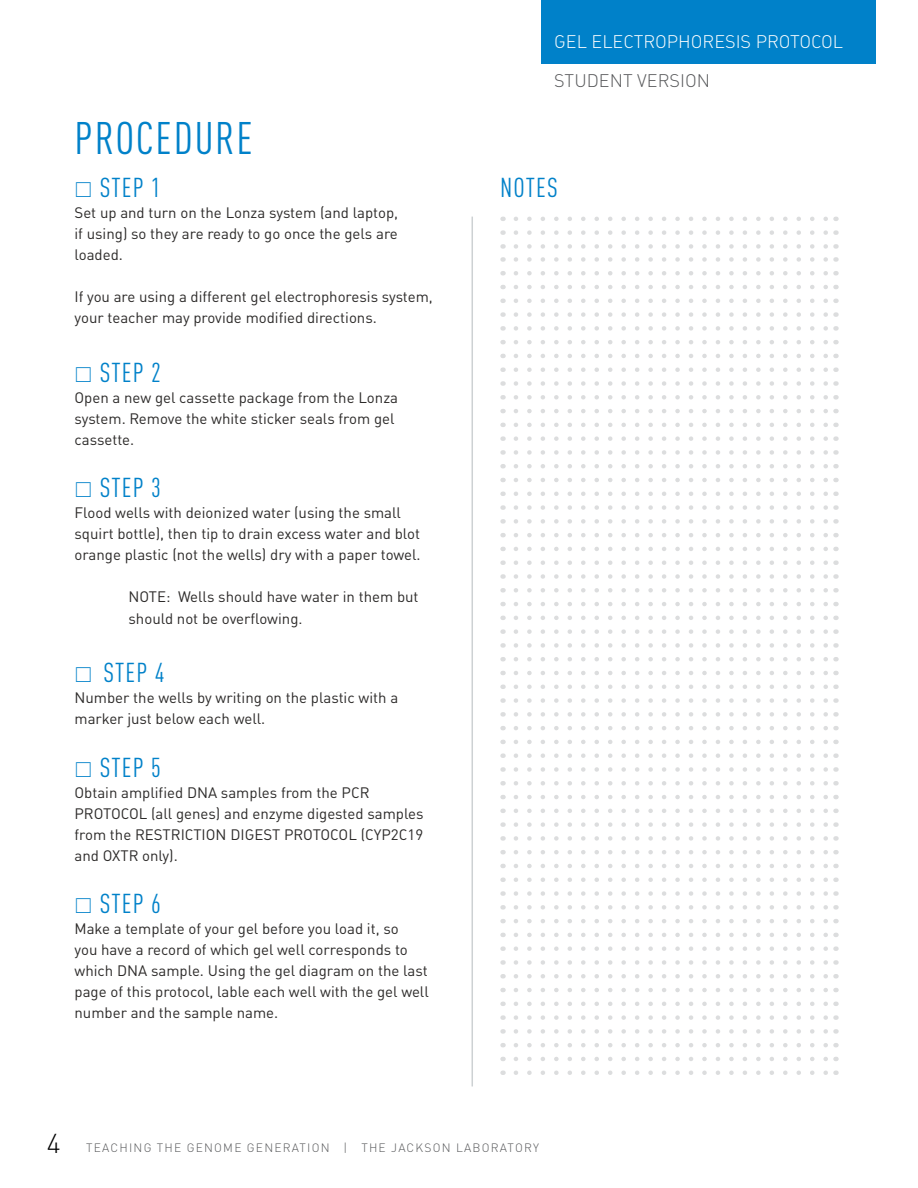
<style>
.page{position:relative;width:918px;height:1188px;background:#fff}
.page>*{position:absolute;margin:0;border:0;box-sizing:border-box;transform-origin:0 0}
.t1{font:condensed 45px "DINOT";letter-spacing:.04em;color:#0081c9}
.t2{font:condensed 27px "DINOT";letter-spacing:.04em;color:#0081c9}
.t3{font:300 27px "DINOT";color:#000}
.t4{font:300 18px "DINOT";color:#fff}
.t5{font:300 18px "DINOT";color:#58595b}
.t6{font:15px/21px "DINOT";color:#2c2a29}
.t7{font:300 12px "DINOT";letter-spacing:.1em;color:#58595b}
</style>
<div class="page">
<div style="left:541px;top:0;width:335px;height:64px;background:#0081c9"></div>
<hr style="left:472px;top:217px;width:1px;height:869px;background:#cdd1d3">
<svg style="left:516px;top:271px;width:312px;height:4px"></svg>
<svg style="left:516px;top:478px;width:312px;height:4px"></svg>
<svg style="left:516px;top:285px;width:312px;height:4px"></svg>
<svg style="left:516px;top:492px;width:312px;height:4px"></svg>
<svg style="left:516px;top:299px;width:312px;height:4px"></svg>
<svg style="left:516px;top:505px;width:312px;height:5px"></svg>
<svg style="left:516px;top:312px;width:312px;height:5px"></svg>
<svg style="left:516px;top:519px;width:312px;height:5px"></svg>
<svg style="left:516px;top:326px;width:312px;height:5px"></svg>
<svg style="left:516px;top:533px;width:312px;height:4px"></svg>
<svg style="left:516px;top:340px;width:312px;height:4px"></svg>
<svg style="left:516px;top:547px;width:312px;height:4px"></svg>
<svg style="left:516px;top:354px;width:312px;height:4px"></svg>
<svg style="left:516px;top:560px;width:312px;height:5px"></svg>
<svg style="left:516px;top:367px;width:312px;height:5px"></svg>
<svg style="left:516px;top:574px;width:312px;height:5px"></svg>
<svg style="left:516px;top:381px;width:312px;height:5px"></svg>
<svg style="left:516px;top:588px;width:312px;height:5px"></svg>
<svg style="left:516px;top:395px;width:312px;height:5px"></svg>
<svg style="left:516px;top:602px;width:312px;height:4px"></svg>
<svg style="left:516px;top:409px;width:312px;height:4px"></svg>
<svg style="left:516px;top:616px;width:312px;height:4px"></svg>
<svg style="left:516px;top:423px;width:312px;height:4px"></svg>
<svg style="left:516px;top:629px;width:312px;height:5px"></svg>
<svg style="left:516px;top:436px;width:312px;height:5px"></svg>
<svg style="left:516px;top:643px;width:312px;height:5px"></svg>
<svg style="left:516px;top:450px;width:312px;height:5px"></svg>
<svg style="left:516px;top:671px;width:312px;height:4px"></svg>
<svg style="left:516px;top:464px;width:312px;height:4px"></svg>
<svg style="left:516px;top:698px;width:312px;height:5px"></svg>
<svg style="left:516px;top:257px;width:312px;height:5px"></svg>
<svg style="left:516px;top:657px;width:312px;height:4px"></svg>
<svg style="left:516px;top:685px;width:312px;height:4px"></svg>
<svg style="left:516px;top:740px;width:312px;height:4px"></svg>
<svg style="left:516px;top:891px;width:312px;height:5px"></svg>
<svg style="left:516px;top:753px;width:312px;height:5px"></svg>
<svg style="left:516px;top:905px;width:312px;height:5px"></svg>
<svg style="left:516px;top:767px;width:312px;height:5px"></svg>
<svg style="left:516px;top:919px;width:312px;height:4px"></svg>
<svg style="left:516px;top:781px;width:312px;height:5px"></svg>
<svg style="left:516px;top:933px;width:312px;height:4px"></svg>
<svg style="left:516px;top:795px;width:312px;height:4px"></svg>
<svg style="left:516px;top:946px;width:312px;height:5px"></svg>
<svg style="left:516px;top:960px;width:312px;height:5px"></svg>
<svg style="left:516px;top:974px;width:312px;height:5px"></svg>
<svg style="left:516px;top:988px;width:312px;height:4px"></svg>
<svg style="left:516px;top:1002px;width:312px;height:4px"></svg>
<svg style="left:516px;top:809px;width:312px;height:4px"></svg>
<svg style="left:516px;top:1015px;width:312px;height:5px"></svg>
<svg style="left:516px;top:822px;width:312px;height:5px"></svg>
<svg style="left:516px;top:1029px;width:312px;height:5px"></svg>
<svg style="left:516px;top:836px;width:312px;height:5px"></svg>
<svg style="left:516px;top:1043px;width:312px;height:4px"></svg>
<svg style="left:516px;top:850px;width:312px;height:4px"></svg>
<svg style="left:516px;top:1057px;width:312px;height:4px"></svg>
<svg style="left:516px;top:864px;width:312px;height:4px"></svg>
<svg style="left:516px;top:1071px;width:312px;height:4px"></svg>
<svg style="left:516px;top:878px;width:312px;height:4px"></svg>
<svg style="left:516px;top:712px;width:312px;height:5px"></svg>
<svg style="left:516px;top:726px;width:312px;height:4px"></svg>
<svg style="left:516px;top:230px;width:312px;height:5px"></svg>
<svg style="left:516px;top:244px;width:312px;height:5px"></svg>
<svg style="left:516px;top:217px;width:312px;height:4px"></svg>
<h1 class="t1" style="left:75px;top:112px;width:180px">PROCEDURE</h1>
<h2 class="t2" style="left:75px;top:171px;width:88px">⎕ STEP 1</h2>
<p class="t6" style="left:75px;top:201px;width:325px;text-align:justify">Set up and turn on the Lonza system (and laptop, if using) so they are ready to go once the gels are loaded.</p>
<p class="t6" style="left:75px;top:285px;width:360px;line-height:21.6px">If you are using a different gel electrophoresis system, your teacher may provide modified directions.</p>
<h2 class="t2" style="left:75px;top:357px;width:88px">⎕ STEP 2</h2>
<p class="t6" style="left:75px;top:387px;width:325px">Open a new gel cassette package from the Lonza system. Remove the white sticker seals from gel cassette.</p>
<h2 class="t2" style="left:75px;top:472px;width:88px">⎕ STEP 3</h2>
<p class="t6" style="left:75px;top:502px;width:348px">Flood wells with deionized water (using the small squirt bottle), then tip to drain excess water and blot orange plastic (not the wells) dry with a paper towel.</p>
<p class="t6" style="left:129px;top:586px;width:292px;line-height:21.6px">NOTE: Wells should have water in them but should not be overflowing.</p>
<h2 class="t2" style="left:75px;top:657px;width:92px">⎕ STEP 4</h2>
<p class="t6" style="left:75px;top:687px;width:325px">Number the wells by writing on the plastic with a marker just below each well.</p>
<h2 class="t2" style="left:75px;top:752px;width:88px">⎕ STEP 5</h2>
<p class="t6" style="left:75px;top:782px;width:351px">Obtain amplified DNA samples from the PCR PROTOCOL (all genes) and enzyme digested samples from the RESTRICTION DIGEST PROTOCOL (CYP2C19 and OXTR only).</p>
<h2 class="t2" style="left:75px;top:888px;width:88px">⎕ STEP 6</h2>
<p class="t6" style="left:75px;top:918px;width:356px">Make a template of your gel before you load it, so<br>you have a record of which gel well corresponds to which DNA sample. Using the gel diagram on the last page of this protocol, lable each well with the gel well number and the sample name.</p>
<p class="t4" style="left:554px;top:30px;width:291px">GEL ELECTROPHORESIS PROTOCOL</p>
<p class="t5" style="left:554px;top:69px;width:157px">STUDENT VERSION</p>
<h2 class="t2" style="left:500px;top:171px;width:59px">NOTES</h2>
<h2 class="t3" style="left:47px;top:1127px;width:15px">4</h2>
<p class="t7" style="left:86px;top:1140px;width:454px">TEACHING THE GENOME GENERATION | THE JACKSON LABORATORY</p>
</div>
